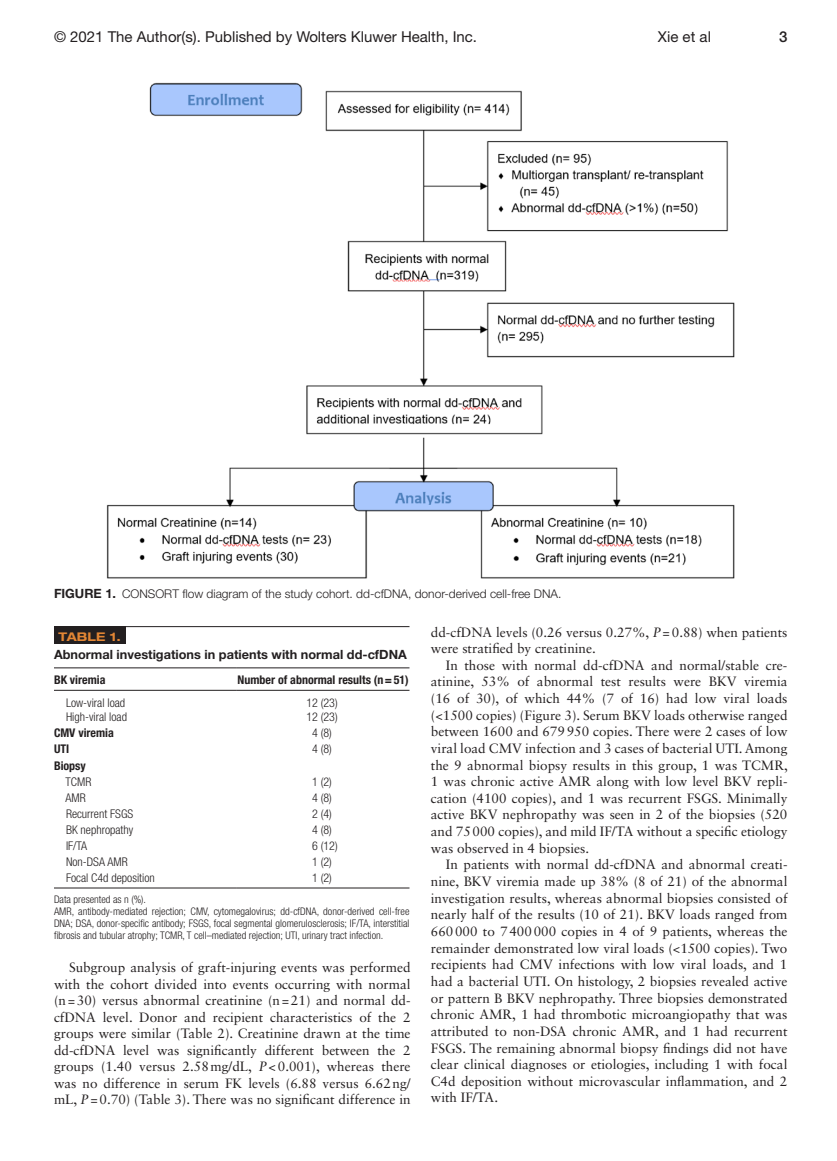
<style>
.page{position:relative;width:837px;height:1161px;background:#fff}
.page>*{position:absolute;margin:0;border:0;box-sizing:border-box;transform-origin:0 0}
.t1{font:15px "Helvetica Neue LT Std";color:#231f20}
.t2{font:500 15px "Helvetica Neue LT Std";color:#231f20}
.t3{font:13.5px/16.6px "Sabon LT Std";color:#231f20;text-align:justify}
.t4{font:700 12.75px "Helvetica Neue LT Std";color:#231f20}
.t5{font:300 condensed 12px "Helvetica Neue LT Std";color:#231f20}
.t6{font:300 12px "Helvetica Neue LT Std";color:#231f20}
.t7{font:700 condensed 12px "Helvetica Neue LT Std";color:#231f20}
.t8{font:700 expanded 12px "Helvetica Neue LT Std";color:#e38634}
.t9{font:300 condensed 10.5px/12px "Helvetica Neue LT Std";color:#231f20}
.s1{font-weight:700;font-size:12.75px}
.s2{font-style:italic}
</style>
<div class="page">
<img style="left:106px;top:82px;width:629px;height:497px">
<hr style="left:54px;top:668px;width:183px;height:1px;background:#231f20">
<hr style="left:237px;top:668px;width:172px;height:1px;background:#231f20">
<hr style="left:54px;top:690px;width:183px;height:1px;background:#231f20">
<hr style="left:237px;top:690px;width:172px;height:1px;background:#231f20">
<hr style="left:54px;top:888px;width:183px;height:1px;background:#231f20">
<hr style="left:237px;top:888px;width:172px;height:1px;background:#231f20">
<div style="left:54px;top:627px;width:71px;height:17px;background:#231f20"></div>
<hr style="left:54px;top:626px;width:356px;height:1px;background:#231f20">
<p class="t1" style="left:54px;top:28px;width:425px">© 2021 The Author(s). Published by Wolters Kluwer Health, Inc.</p>
<p class="t1" style="left:658px;top:28px;width:55px">Xie et al</p>
<p class="t2" style="left:779px;top:28px;width:10px">3</p>
<p class="t6" style="left:54px;top:586px;width:509px"><span class="s1">FIGURE 1.</span> CONSORT flow diagram of the study cohort. dd-cfDNA, donor-derived cell-free DNA.</p>
<p class="t8" style="left:58px;top:629px;width:64px">TABLE 1.</p>
<p class="t4" style="left:54px;top:646px;width:354px">Abnormal investigations in patients with normal dd-cfDNA</p>
<p class="t7" style="left:54px;top:673px;width:53px">BK viremia</p>
<p class="t7" style="left:238px;top:673px;width:173px">Number of abnormal results (n=51)</p>
<p class="t5" style="left:66px;top:696px;width:61px">Low-viral load</p>
<p class="t5" style="left:306px;top:696px;width:33px">12 (23)</p>
<p class="t5" style="left:66px;top:710px;width:63px">High-viral load</p>
<p class="t5" style="left:306px;top:710px;width:33px">12 (23)</p>
<p class="t7" style="left:54px;top:726px;width:61px">CMV viremia</p>
<p class="t5" style="left:312px;top:726px;width:21px">4 (8)</p>
<p class="t7" style="left:54px;top:742px;width:17px">UTI</p>
<p class="t5" style="left:312px;top:742px;width:21px">4 (8)</p>
<p class="t7" style="left:54px;top:758px;width:33px">Biopsy</p>
<p class="t5" style="left:66px;top:774px;width:27px">TCMR</p>
<p class="t5" style="left:312px;top:774px;width:21px">1 (2)</p>
<p class="t5" style="left:66px;top:791px;width:22px">AMR</p>
<p class="t5" style="left:312px;top:791px;width:21px">4 (8)</p>
<p class="t5" style="left:66px;top:807px;width:69px">Recurrent FSGS</p>
<p class="t5" style="left:312px;top:807px;width:21px">2 (4)</p>
<p class="t5" style="left:66px;top:823px;width:69px">BK nephropathy</p>
<p class="t5" style="left:312px;top:823px;width:21px">4 (8)</p>
<p class="t5" style="left:66px;top:839px;width:23px">IF/TA</p>
<p class="t5" style="left:312px;top:839px;width:27px">6 (12)</p>
<p class="t5" style="left:66px;top:855px;width:63px">Non-DSA AMR</p>
<p class="t5" style="left:312px;top:855px;width:21px">1 (2)</p>
<p class="t5" style="left:66px;top:871px;width:90px">Focal C4d deposition</p>
<p class="t5" style="left:312px;top:871px;width:21px">1 (2)</p>
<p class="t9" style="left:54px;top:894px;width:357px">Data presented as n (%).<br>AMR, antibody-mediated rejection; CMV, cytomegalovirus; dd-cfDNA, donor-derived cell-free DNA; DSA, donor-specific antibody; FSGS, focal segmental glomerulosclerosis; IF/TA, interstitial fibrosis and tubular atrophy; TCMR, T cell–mediated rejection; UTI, urinary tract infection.</p>
<p class="t3" style="left:431px;top:623px;width:358px">dd-cfDNA levels (0.26 versus 0.27%, <span class="s2">P</span>=0.88) when patients were stratified by creatinine.</p>
<p class="t3" style="left:431px;top:657px;width:359px;text-indent:15px">In those with normal dd-cfDNA and normal/stable cre&shy;atinine, 53% of abnormal test results were BKV viremia (16 of 30), of which 44% (7 of 16) had low viral loads (&lt;1500 copies) (Figure 3). Serum BKV loads otherwise ranged between 1600 and 679950 copies. There were 2 cases of low viral load CMV infection and 3 cases of bacterial UTI. Among the 9 abnormal biopsy results in this group, 1 was TCMR, 1 was chronic active AMR along with low level BKV repli&shy;cation (4100 copies), and 1 was recurrent FSGS. Minimally active BKV nephropathy was seen in 2 of the biopsies (520 and 75000 copies), and mild IF/TA without a specific etiology was observed in 4 biopsies.</p>
<p class="t3" style="left:431px;top:856px;width:358px;text-indent:15px">In patients with normal dd-cfDNA and abnormal creati&shy;nine, BKV viremia made up 38% (8 of 21) of the abnormal investigation results, whereas abnormal biopsies consisted of nearly half of the results (10 of 21). BKV loads ranged from 660000 to 7400000 copies in 4 of 9 patients, whereas the remainder demonstrated low viral loads (&lt;1500 copies). Two recipients had CMV infections with low viral loads, and 1 had a bacterial UTI. On histology, 2 biopsies revealed active or pattern B BKV nephropathy. Three biopsies demonstrated chronic AMR, 1 had thrombotic microangiopathy that was attributed to non-DSA chronic AMR, and 1 had recurrent FSGS. The remaining abnormal biopsy findings did not have clear clinical diagnoses or etiologies, including 1 with focal C4d deposition without microvascular inflammation, and 2 with IF/TA.</p>
<p class="t3" style="left:54px;top:959px;width:358px;text-indent:15px">Subgroup analysis of graft-injuring events was performed with the cohort divided into events occurring with normal (n=30) versus abnormal creatinine (n=21) and normal dd&shy;cfDNA level. Donor and recipient characteristics of the 2 groups were similar (Table 2). Creatinine drawn at the time dd-cfDNA level was significantly different between the 2 groups (1.40 versus 2.58mg/dL, <span class="s2">P</span>&lt;0.001), whereas there was no difference in serum FK levels (6.88 versus 6.62ng/ mL, <span class="s2">P</span>=0.70) (Table 3). There was no significant difference in</p>
</div>
